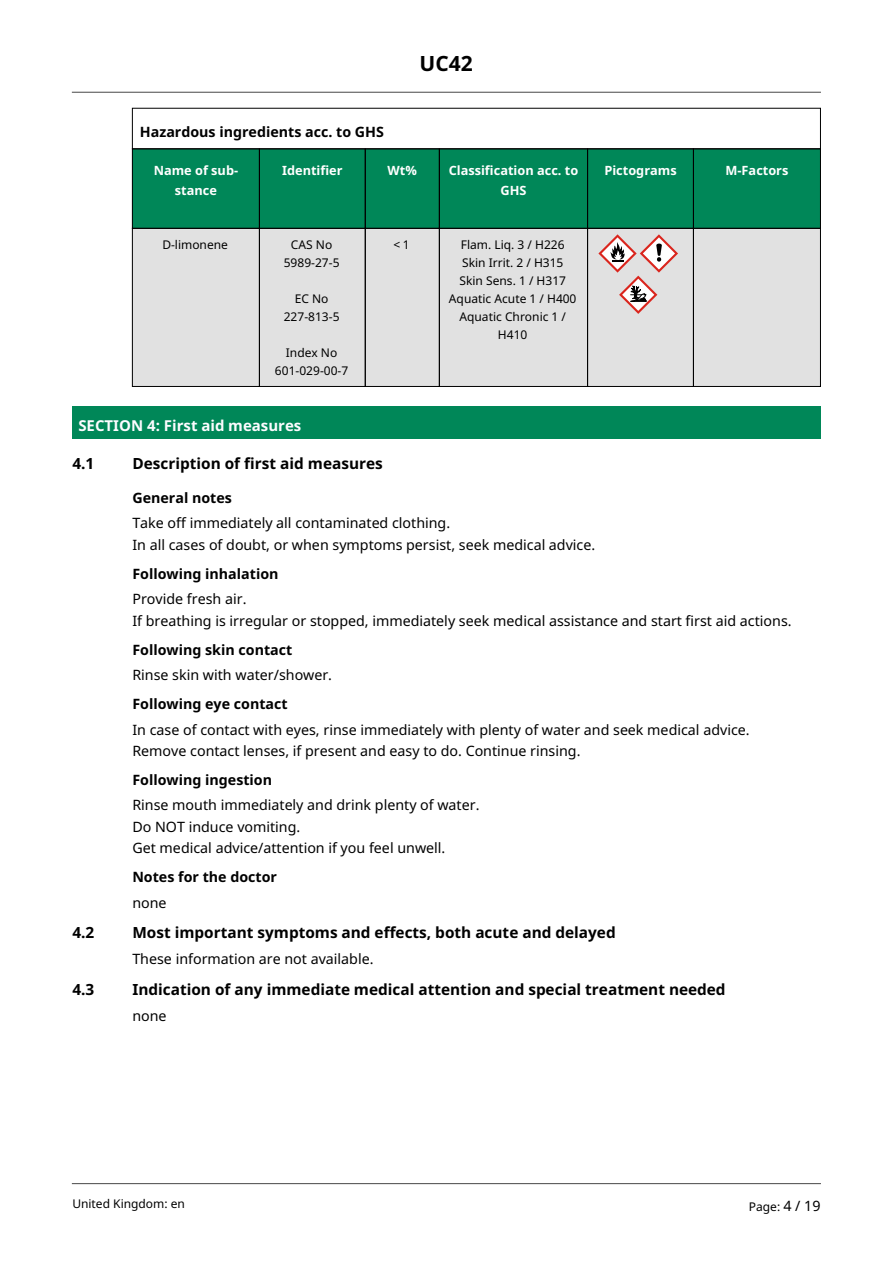
<style>
.page{position:relative;width:893px;height:1264px;background:#fff}
.page>*{position:absolute;margin:0;border:0;box-sizing:border-box;transform-origin:0 0}
.t1{font:700 21px "Noto Sans";color:#000}
.t2{font:700 15.3px "Noto Sans";color:#000}
.t3{font:700 15px "Noto Sans";color:#fcfcff}
.t4{font:14.25px/21.3px "Noto Sans";color:#000}
.t5{font:700 14.25px "Noto Sans";color:#000}
.t6{font:700 12.75px/19.2px "Noto Sans";color:#fff;text-align:center}
.t7{font:12px/18px "Noto Sans";color:#000;text-align:center}
.s1{font-size:14.25px}
</style>
<div class="page">
<div style="left:132px;top:149px;width:127px;height:79px;background:#008758"></div>
<div style="left:259px;top:149px;width:106px;height:79px;background:#008758"></div>
<div style="left:365px;top:149px;width:74px;height:79px;background:#008758"></div>
<div style="left:439px;top:149px;width:148px;height:79px;background:#008758"></div>
<div style="left:587px;top:149px;width:106px;height:79px;background:#008758"></div>
<div style="left:693px;top:149px;width:127px;height:79px;background:#008758"></div>
<div style="left:132px;top:228px;width:127px;height:158px;background:#e1e1e1"></div>
<div style="left:259px;top:228px;width:106px;height:158px;background:#e1e1e1"></div>
<div style="left:365px;top:228px;width:74px;height:158px;background:#e1e1e1"></div>
<div style="left:439px;top:228px;width:148px;height:158px;background:#e1e1e1"></div>
<div style="left:587px;top:228px;width:106px;height:158px;background:#e1e1e1"></div>
<div style="left:693px;top:228px;width:127px;height:158px;background:#e1e1e1"></div>
<div style="left:132px;top:148px;width:128px;height:81px;border:1px solid #000"></div>
<div style="left:259px;top:148px;width:107px;height:81px;border:1px solid #000"></div>
<div style="left:365px;top:148px;width:75px;height:81px;border:1px solid #000"></div>
<div style="left:439px;top:148px;width:149px;height:81px;border:1px solid #000"></div>
<div style="left:587px;top:148px;width:107px;height:81px;border:1px solid #000"></div>
<div style="left:693px;top:148px;width:128px;height:81px;border:1px solid #000"></div>
<div style="left:132px;top:228px;width:128px;height:159px;border:1px solid #000"></div>
<div style="left:259px;top:228px;width:107px;height:159px;border:1px solid #000"></div>
<div style="left:365px;top:228px;width:75px;height:159px;border:1px solid #000"></div>
<div style="left:439px;top:228px;width:149px;height:159px;border:1px solid #000"></div>
<div style="left:587px;top:228px;width:107px;height:159px;border:1px solid #000"></div>
<div style="left:693px;top:228px;width:128px;height:159px;border:1px solid #000"></div>
<svg style="left:598px;top:234px;width:80px;height:80px"></svg>
<div style="left:72px;top:406px;width:748px;height:33px;background:#008758"></div>
<hr style="left:72px;top:92px;width:748px;height:1px;background:#474747">
<hr style="left:72px;top:1183px;width:748px;height:1px;background:#474747">
<h1 class="t1" style="left:419px;top:48px;width:55px">UC42</h1>
<p class="t5" style="left:140px;top:122px;width:246px">Hazardous ingredients acc. to GHS</p>
<p class="t6" style="left:154px;top:161px;width:86px">Name of sub&shy;stance</p>
<p class="t6" style="left:282px;top:161px;width:62px">Identifier</p>
<p class="t6" style="left:388px;top:161px;width:31px">Wt%</p>
<p class="t6" style="left:449px;top:161px;width:131px">Classification acc. to<br>GHS</p>
<p class="t6" style="left:604px;top:161px;width:74px">Pictograms</p>
<p class="t6" style="left:725px;top:161px;width:64px">M-Factors</p>
<p class="t7" style="left:162px;top:236px;width:67px">D-limonene</p>
<p class="t7" style="left:284px;top:236px;width:57px">CAS No<br>5989-27-5</p>
<p class="t7" style="left:284px;top:290px;width:57px">EC No<br>227-813-5</p>
<p class="t7" style="left:275px;top:344px;width:75px">Index No<br>601-029-00-7</p>
<p class="t7" style="left:393px;top:236px;width:18px">&lt;1</p>
<p class="t7" style="left:449px;top:236px;width:129px">Flam. Liq. 3 / H226<br>Skin Irrit. 2 / H315<br>Skin Sens. 1 / H317<br>Aquatic Acute 1 / H400<br>Aquatic Chronic 1 /<br>H410</p>
<p class="t3" style="left:78px;top:415px;width:225px">SECTION 4: First aid measures</p>
<p class="t2" style="left:72px;top:453px;width:23px">4.1</p>
<p class="t2" style="left:132px;top:453px;width:252px">Description of first aid measures</p>
<p class="t5" style="left:132px;top:487px;width:101px">General notes</p>
<p class="t4" style="left:132px;top:512px;width:464px">Take off immediately all contaminated clothing.<br>In all cases of doubt, or when symptoms persist, seek medical advice.</p>
<p class="t4" style="left:132px;top:588px;width:661px">Provide fresh air.<br>If breathing is irregular or stopped, immediately seek medical assistance and start first aid actions.</p>
<p class="t5" style="left:132px;top:563px;width:148px">Following inhalation</p>
<p class="t5" style="left:132px;top:639px;width:161px">Following skin contact</p>
<p class="t4" style="left:132px;top:664px;width:201px">Rinse skin with water/shower.</p>
<p class="t5" style="left:132px;top:693px;width:157px">Following eye contact</p>
<p class="t4" style="left:132px;top:718px;width:619px">In case of contact with eyes, rinse immediately with plenty of water and seek medical advice.<br>Remove contact lenses, if present and easy to do. Continue rinsing.</p>
<p class="t4" style="left:132px;top:794px;width:349px">Rinse mouth immediately and drink plenty of water.<br>Do NOT induce vomiting.<br>Get medical advice/attention if you feel unwell.</p>
<p class="t5" style="left:132px;top:769px;width:141px">Following ingestion</p>
<p class="t5" style="left:132px;top:866px;width:146px">Notes for the doctor</p>
<p class="t4" style="left:132px;top:891px;width:36px">none</p>
<p class="t2" style="left:72px;top:921px;width:23px">4.2</p>
<p class="t2" style="left:132px;top:921px;width:485px">Most important symptoms and effects, both acute and delayed</p>
<p class="t4" style="left:132px;top:947px;width:243px">These information are not available.</p>
<p class="t2" style="left:72px;top:978px;width:23px">4.3</p>
<p class="t2" style="left:132px;top:978px;width:595px">Indication of any immediate medical attention and special treatment needed</p>
<p class="t4" style="left:132px;top:1004px;width:36px">none</p>
<p class="t7" style="left:72px;top:1193px;width:114px">United Kingdom: en</p>
<p class="t7" style="left:749px;top:1197px;width:73px">Page: <span class="s1">4 / 19</span></p>
</div>
